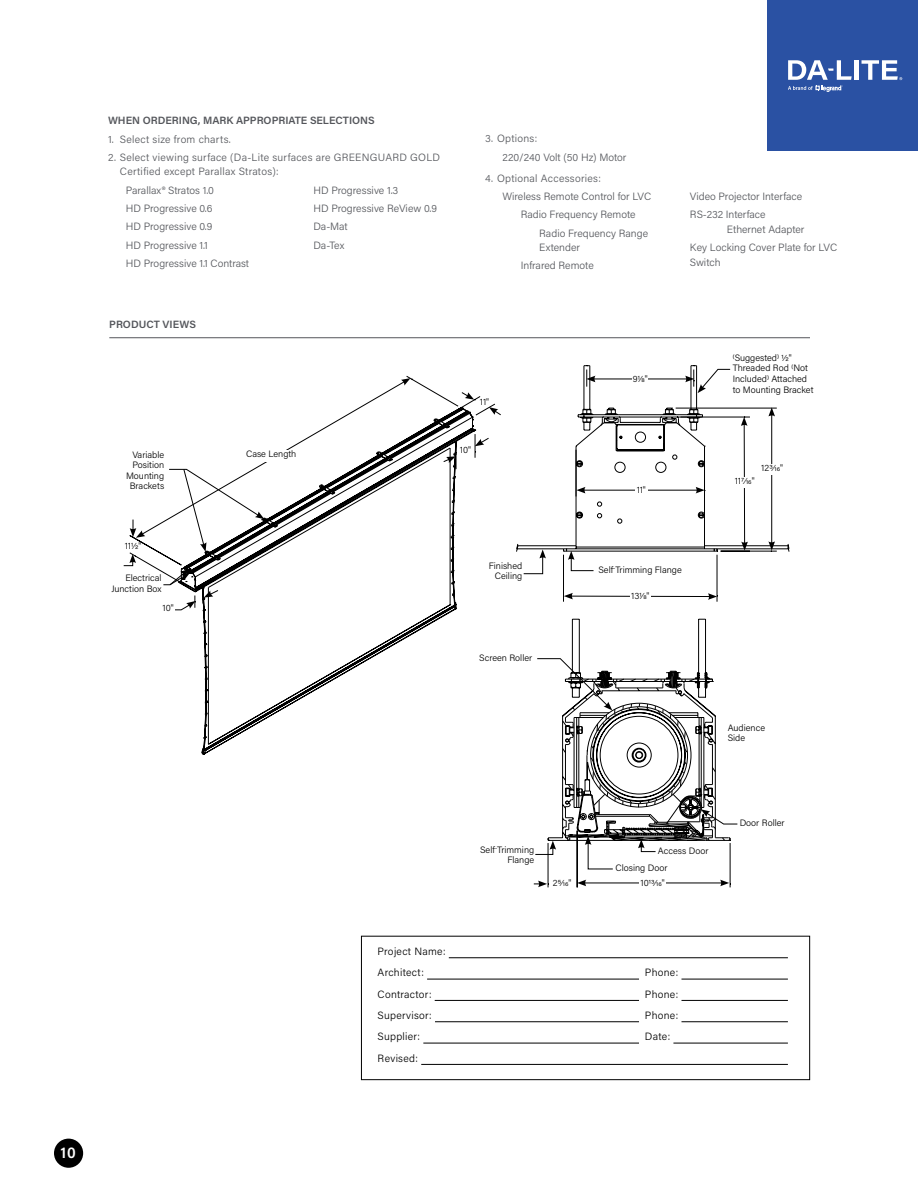
<style>
.page{position:relative;width:918px;height:1188px;background:#fff}
.page>*{position:absolute;margin:0;border:0;box-sizing:border-box;transform-origin:0 0}
.t1{font:600 15.75px "Acumin Pro";color:#fff;scale:.95 1}
.t2{font:300 10.5px/18.3px "Acumin Pro";color:#54565b}
.t3{font:300 10.5px/14.5px "Acumin Pro";letter-spacing:.025em;color:#54565b}
.t4{font:300 10.5px/21.3px "Acumin Pro";letter-spacing:.025em;color:#000}
.t5{font:600 10.5px "Acumin Pro";color:#54565b}
.t6{font:300 9.3px/10.5px "Acumin Pro";color:#000;text-align:right}
</style>
<div class="page">
<div style="left:768px;top:0;width:150px;height:150px;background:#2a51a3"></div>
<div style="left:854px;top:60px;width:5px;height:20px;background:#fff"></div>
<svg style="left:788px;top:60px;width:64px;height:32px"></svg>
<svg style="left:862px;top:60px;width:40px;height:20px"></svg>
<hr style="left:109px;top:337px;width:701px;height:1px;background:#54565b">
<svg style="left:516px;top:407px;width:273px;height:195px"></svg>
<hr style="left:571px;top:596px;width:139px;height:1px;background:#000">
<svg style="left:564px;top:593px;width:9px;height:6px"></svg>
<svg style="left:708px;top:593px;width:9px;height:7px"></svg>
<svg style="left:523px;top:549px;width:23px;height:25px"></svg>
<div style="left:630px;top:593px;width:21px;height:8px;background:#fff"></div>
<hr style="left:744px;top:424px;width:1px;height:120px;background:#000">
<svg style="left:741px;top:417px;width:7px;height:9px"></svg>
<svg style="left:741px;top:542px;width:7px;height:9px"></svg>
<hr style="left:771px;top:414px;width:1px;height:130px;background:#000">
<svg style="left:768px;top:407px;width:7px;height:9px"></svg>
<svg style="left:768px;top:541px;width:7px;height:9px"></svg>
<svg style="left:563px;top:365px;width:168px;height:206px"></svg>
<div style="left:632px;top:376px;width:16px;height:8px;background:#fff"></div>
<div style="left:733px;top:477px;width:24px;height:11px;background:#fff"></div>
<div style="left:759px;top:465px;width:26px;height:10px;background:#fff"></div>
<div style="left:635px;top:487px;width:13px;height:7px;background:#fff"></div>
<svg style="left:548px;top:619px;width:182px;height:268px"></svg>
<svg style="left:535px;top:658px;width:203px;height:211px"></svg>
<hr style="left:584px;top:883px;width:139px;height:1px;background:#000">
<svg style="left:577px;top:880px;width:9px;height:6px"></svg>
<svg style="left:720px;top:880px;width:9px;height:6px"></svg>
<svg style="left:534px;top:881px;width:13px;height:6px"></svg>
<div style="left:639px;top:880px;width:27px;height:9px;background:#fff"></div>
<svg style="left:495px;top:408px;width:6px;height:7px"></svg>
<svg style="left:202px;top:608px;width:255px;height:131px"></svg>
<svg style="left:406px;top:376px;width:89px;height:232px"></svg>
<svg style="left:461px;top:392px;width:13px;height:8px"></svg>
<svg style="left:443px;top:456px;width:13px;height:7px"></svg>
<svg style="left:123px;top:378px;width:288px;height:232px"></svg>
<div style="left:246px;top:450px;width:63px;height:12px;background:#fff"></div>
<div style="left:361px;top:936px;width:449px;height:144px;border:1px solid #000"></div>
<hr style="left:449px;top:957px;width:339px;height:1px;background:#000">
<hr style="left:427px;top:979px;width:212px;height:1px;background:#000">
<hr style="left:682px;top:979px;width:106px;height:1px;background:#000">
<hr style="left:435px;top:1000px;width:204px;height:1px;background:#000">
<hr style="left:682px;top:1000px;width:106px;height:1px;background:#000">
<hr style="left:435px;top:1021px;width:204px;height:1px;background:#000">
<hr style="left:682px;top:1021px;width:106px;height:1px;background:#000">
<hr style="left:423px;top:1043px;width:216px;height:1px;background:#000">
<hr style="left:673px;top:1043px;width:115px;height:1px;background:#000">
<hr style="left:421px;top:1064px;width:367px;height:1px;background:#000">
<div style="left:54px;top:1139px;width:29px;height:29px;background:#000;border-radius:50%"></div>
<p class="t5" style="left:108px;top:113px;width:268px">WHEN ORDERING, MARK APPROPRIATE SELECTIONS</p>
<p class="t3" style="left:108px;top:131px;width:124px">1. Select size from charts.</p>
<p class="t3" style="left:120px;top:150px;width:322px;text-indent:-12px">2. Select viewing surface (Da-Lite surfaces are GREENGUARD GOLD<br>Certified except Parallax Stratos):</p>
<p class="t2" style="left:126px;top:181px;width:125px">Parallax® Stratos 1.0<br>HD Progressive 0.6<br>HD Progressive 0.9<br>HD Progressive 1.1<br>HD Progressive 1.1 Contrast</p>
<p class="t2" style="left:313px;top:181px;width:125px">HD Progressive 1.3<br>HD Progressive ReView 0.9<br>Da-Mat<br>Da-Tex</p>
<p class="t5" style="left:109px;top:317px;width:88px">PRODUCT VIEWS</p>
<p class="t6" style="left:126px;top:449px;width:40px">Variable<br>Position<br>Mounting<br>Brackets</p>
<p class="t6" style="left:125px;top:540px;width:18px">111/2"</p>
<p class="t6" style="left:111px;top:573px;width:52px">Electrical<br>Junction Box</p>
<p class="t6" style="left:162px;top:602px;width:13px">10"</p>
<p class="t6" style="left:246px;top:448px;width:52px">Case Length</p>
<p class="t2" style="left:502px;top:129px;width:126px;text-indent:-17px">3. Options:<br>220/240 Volt (50 Hz) Motor</p>
<p class="t3" style="left:485px;top:170px;width:117px">4. Optional Accessories:</p>
<p class="t2" style="left:502px;top:187px;width:150px">Wireless Remote Control for LVC</p>
<p class="t2" style="left:521px;top:205px;width:116px">Radio Frequency Remote</p>
<p class="t2" style="left:539px;top:223px;width:110px">Radio Frequency Range</p>
<p class="t2" style="left:521px;top:238px;width:74px;text-align:center">Extender<br>Infrared Remote</p>
<p class="t2" style="left:690px;top:187px;width:114px">Video Projector Interface<br>RS-232 Interface</p>
<p class="t2" style="left:690px;top:219px;width:149px;text-align:center">Ethernet Adapter<br>Key Locking Cover Plate for LVC</p>
<p class="t2" style="left:690px;top:252px;width:32px">Switch</p>
<p class="t6" style="left:480px;top:397px;width:11px">11"</p>
<p class="t6" style="left:460px;top:444px;width:13px">10"</p>
<p class="t6" style="left:633px;top:373px;width:17px">91/8"</p>
<p class="t6" style="left:637px;top:485px;width:11px">11"</p>
<p class="t6" style="left:489px;top:560px;width:35px">Finished<br>Ceiling</p>
<p class="t6" style="left:598px;top:564px;width:85px">Self-Trimming Flange</p>
<p class="t6" style="left:631px;top:590px;width:20px">131/8"</p>
<p class="t6" style="left:479px;top:652px;width:55px">Screen Roller</p>
<p class="t6" style="left:733px;top:352px;width:82px;text-align:left">(Suggested) 1/2"<br>Threaded Rod (Not<br>Included) Attached to Mounting Bracket</p>
<p class="t6" style="left:761px;top:463px;width:23px">123/16"</p>
<p class="t6" style="left:735px;top:475px;width:21px">117/16"</p>
<p class="t6" style="left:728px;top:722px;width:39px;text-align:left">Audience<br>Side</p>
<p class="t4" style="left:378px;top:940px;width:69px">Project Name:<br>Architect:</p>
<p class="t6" style="left:480px;top:844px;width:56px">Self-Trimming<br>Flange</p>
<p class="t6" style="left:553px;top:877px;width:20px">25/16"</p>
<p class="t6" style="left:658px;top:845px;width:52px">Access Door</p>
<p class="t6" style="left:615px;top:860px;width:54px;line-height:15.3px">Closing Door<br>1013/16"</p>
<p class="t6" style="left:740px;top:817px;width:46px">Door Roller</p>
<p class="t4" style="left:645px;top:962px;width:35px">Phone:</p>
<p class="t4" style="left:378px;top:983px;width:55px">Contractor:</p>
<p class="t4" style="left:645px;top:983px;width:35px">Phone:</p>
<p class="t4" style="left:378px;top:1004px;width:56px">Supervisor:</p>
<p class="t4" style="left:645px;top:1004px;width:35px">Phone:</p>
<p class="t4" style="left:378px;top:1026px;width:44px">Supplier:</p>
<p class="t4" style="left:645px;top:1026px;width:27px">Date:</p>
<p class="t4" style="left:378px;top:1047px;width:42px">Revised:</p>
<h1 class="t1" style="left:61px;top:1142px;width:18px">10</h1>
</div>
